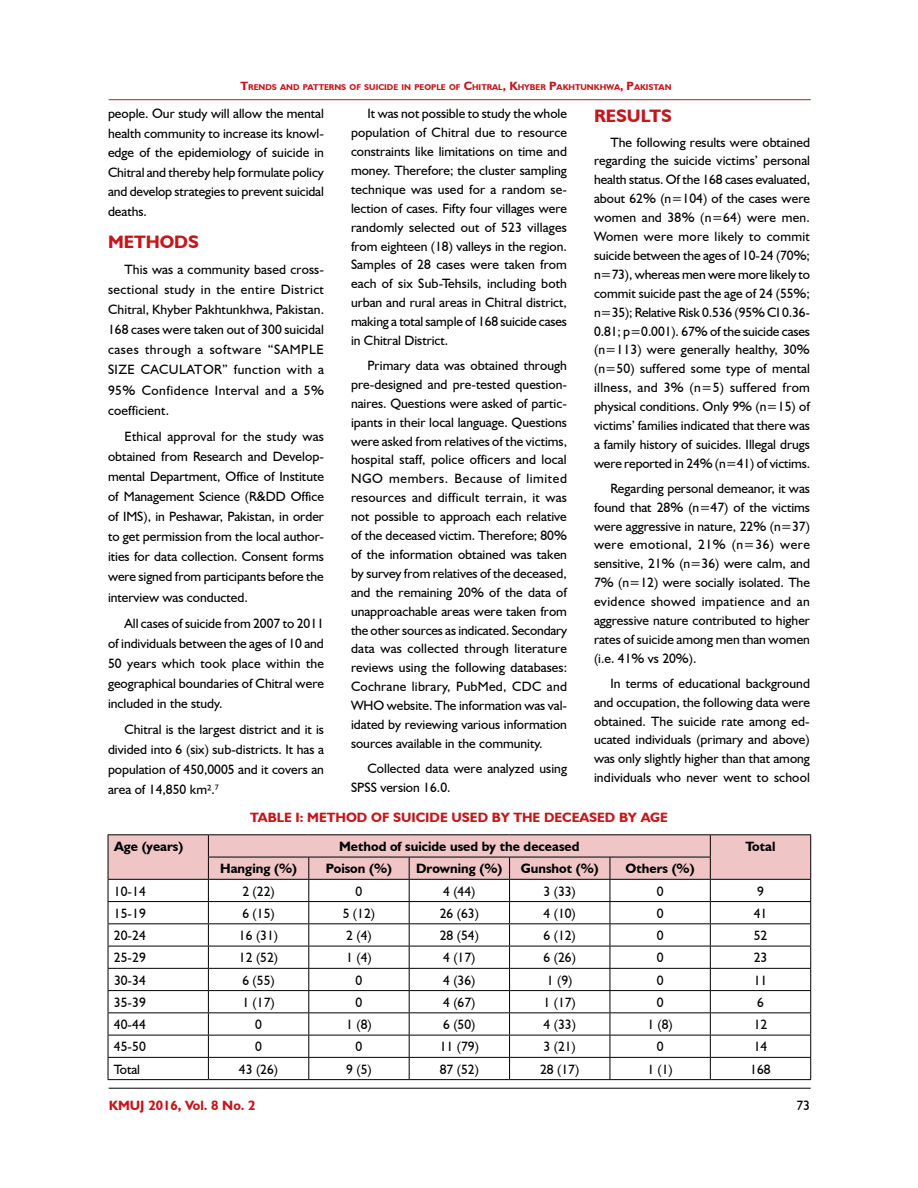
<style>
.page{position:relative;width:918px;height:1188px;background:#fff}
.page>*{position:absolute;margin:0;border:0;box-sizing:border-box;transform-origin:0 0}
.t1{font:700 18px "Humanist 521 BT";color:#c4161c}
.t2{font:13.5px/18.9px "Humanist 521 BT";color:#000;text-align:justify}
.t3{font:700 13.5px "Humanist 521 BT";color:#000}
.t4{font:700 13.5px "Humanist 521 BT";color:#c4161c}
.t5{font:700 8.4px "Humanist 521 BT";color:#c4161c}
.s1{font-size:12px}
</style>
<div class="page">
<hr style="left:109px;top:99px;width:702px;height:1px;background:#c4161c">
<hr style="left:109px;top:1088px;width:702px;height:1px;background:#000">
<hr style="left:108px;top:834px;width:100px;height:1px;background:#000">
<hr style="left:208px;top:834px;width:101px;height:1px;background:#000">
<hr style="left:309px;top:834px;width:100px;height:1px;background:#000">
<hr style="left:409px;top:834px;width:101px;height:1px;background:#000">
<hr style="left:510px;top:834px;width:100px;height:1px;background:#000">
<hr style="left:610px;top:834px;width:100px;height:1px;background:#000">
<hr style="left:710px;top:834px;width:101px;height:1px;background:#000">
<svg style="left:108px;top:835px;width:703px;height:244px"></svg>
<hr style="left:108px;top:1079px;width:100px;height:1px;background:#000">
<hr style="left:208px;top:1079px;width:101px;height:1px;background:#000">
<hr style="left:309px;top:1079px;width:100px;height:1px;background:#000">
<hr style="left:409px;top:1079px;width:101px;height:1px;background:#000">
<hr style="left:510px;top:1079px;width:100px;height:1px;background:#000">
<hr style="left:610px;top:1079px;width:100px;height:1px;background:#000">
<hr style="left:710px;top:1079px;width:101px;height:1px;background:#000">
<p class="t5" style="left:240px;top:82px;width:433px"><span class="s1">T</span>RENDS AND PATTERNS OF SUICIDE IN PEOPLE OF <span class="s1">C</span>HITRAL<span class="s1">, K</span>HYBER <span class="s1">P</span>AKHTUNKHWA<span class="s1">, P</span>AKISTAN</p>
<p class="t2" style="left:108px;top:104px;width:218px;line-height:19.5px">people. Our study will allow the mental health community to increase its knowl&shy;edge of the epidemiology of suicide in Chitral and thereby help formulate policy and develop strategies to prevent suicidal deaths.</p>
<h1 class="t1" style="left:108px;top:231px;width:92px">METHODS</h1>
<p class="t2" style="left:108px;top:259px;width:218px;line-height:20.1px;text-indent:16px">This was a community based cross&shy;sectional study in the entire District Chitral, Khyber Pakhtunkhwa, Pakistan.<br>168 cases were taken out of 300 suicidal cases through a software “SAMPLE SIZE CACULATOR” function with a 95% Confidence Interval and a 5% coefficient.</p>
<p class="t2" style="left:108px;top:426px;width:218px;line-height:20.1px;text-indent:16px">Ethical approval for the study was obtained from Research and Develop&shy;mental Department, Office of Institute of Management Science (R&amp;DD Office of IMS), in Peshawar, Pakistan, in order to get permission from the local author&shy;ities for data collection. Consent forms were signed from participants before the interview was conducted.</p>
<p class="t2" style="left:108px;top:613px;width:218px;line-height:20.1px;text-indent:16px">All cases of suicide from 2007 to 2011 of individuals between the ages of 10 and 50 years which took place within the geographical boundaries of Chitral were included in the study.</p>
<p class="t2" style="left:108px;top:719px;width:218px;line-height:20.1px;text-indent:16px">Chitral is the largest district and it is divided into 6 (six) sub-districts. It has a population of 450,0005 and it covers an area of 14,850 km².<sup>7</sup></p>
<p class="t2" style="left:351px;top:104px;width:218px;text-indent:16px">It was not possible to study the whole population of Chitral due to resource constraints like limitations on time and money. Therefore; the cluster sampling technique was used for a random se&shy;lection of cases. Fifty four villages were randomly selected out of 523 villages from eighteen (18) valleys in the region.<br>Samples of 28 cases were taken from each of six Sub-Tehsils, including both urban and rural areas in Chitral district, making a total sample of 168 suicide cases in Chitral District.</p>
<p class="t2" style="left:351px;top:356px;width:218px;text-indent:16px">Primary data was obtained through pre-designed and pre-tested question&shy;naires. Questions were asked of partic&shy;ipants in their local language. Questions were asked from relatives of the victims, hospital staff, police officers and local NGO members. Because of limited resources and difficult terrain, it was not possible to approach each relative of the deceased victim. Therefore; 80% of the information obtained was taken by survey from relatives of the deceased, and the remaining 20% of the data of unapproachable areas were taken from the other sources as indicated. Secondary data was collected through literature reviews using the following databases:<br>Cochrane library, PubMed, CDC and WHO website. The information was val&shy;idated by reviewing various information sources available in the community.</p>
<p class="t2" style="left:351px;top:759px;width:218px;text-indent:16px">Collected data were analyzed using<br>SPSS version 16.0.</p>
<h1 class="t1" style="left:594px;top:104px;width:79px">RESULTS</h1>
<p class="t2" style="left:594px;top:132px;width:218px;text-indent:16px">The following results were obtained regarding the suicide victims’ personal health status. Of the 168 cases evaluated, about 62% (n=104) of the cases were women and 38% (n=64) were men.<br>Women were more likely to commit suicide between the ages of 10-24 (70%; n=73), whereas men were more likely to commit suicide past the age of 24 (55%; n=35); Relative Risk 0.536 (95% CI 0.36- 0.81; p=0.001). 67% of the suicide cases (n=113) were generally healthy, 30% (n=50) suffered some type of mental illness, and 3% (n=5) suffered from physical conditions. Only 9% (n=15) of victims’ families indicated that there was a family history of suicides. Illegal drugs were reported in 24% (n=41) of victims.</p>
<p class="t2" style="left:594px;top:478px;width:218px;text-indent:16px">Regarding personal demeanor, it was found that 28% (n=47) of the victims were aggressive in nature, 22% (n=37) were emotional, 21% (n=36) were sensitive, 21% (n=36) were calm, and 7% (n=12) were socially isolated. The evidence showed impatience and an aggressive nature contributed to higher rates of suicide among men than women (i.e. 41% vs 20%).</p>
<p class="t2" style="left:594px;top:673px;width:218px;text-indent:16px">In terms of educational background and occupation, the following data were obtained. The suicide rate among ed&shy;ucated individuals (primary and above) was only slightly higher than that among individuals who never went to school</p>
<p class="t4" style="left:250px;top:809px;width:419px">TABLE I: METHOD OF SUICIDE USED BY THE DECEASED BY AGE</p>
<p class="t3" style="left:114px;top:838px;width:71px">Age (years)</p>
<p class="t3" style="left:339px;top:838px;width:242px">Method of suicide used by the deceased</p>
<p class="t3" style="left:746px;top:838px;width:31px">Total</p>
<p class="t3" style="left:220px;top:860px;width:78px">Hanging (%)</p>
<p class="t3" style="left:326px;top:860px;width:68px">Poison (%)</p>
<p class="t3" style="left:416px;top:860px;width:88px">Drowning (%)</p>
<p class="t3" style="left:521px;top:860px;width:79px">Gunshot (%)</p>
<p class="t3" style="left:626px;top:860px;width:71px">Others (%)</p>
<p class="t2" style="left:114px;top:881px;width:33px">10-14</p>
<p class="t2" style="left:242px;top:881px;width:34px">2 (22)</p>
<p class="t2" style="left:356px;top:881px;width:8px">0</p>
<p class="t2" style="left:443px;top:881px;width:34px">4 (44)</p>
<p class="t2" style="left:544px;top:881px;width:34px">3 (33)</p>
<p class="t2" style="left:657px;top:881px;width:8px">0</p>
<p class="t2" style="left:757px;top:881px;width:8px">9</p>
<p class="t2" style="left:114px;top:904px;width:33px">15-19</p>
<p class="t2" style="left:242px;top:904px;width:34px">6 (15)</p>
<p class="t2" style="left:343px;top:904px;width:34px">5 (12)</p>
<p class="t2" style="left:440px;top:904px;width:41px">26 (63)</p>
<p class="t2" style="left:544px;top:904px;width:34px">4 (10)</p>
<p class="t2" style="left:657px;top:904px;width:8px">0</p>
<p class="t2" style="left:754px;top:904px;width:15px">41</p>
<p class="t2" style="left:114px;top:926px;width:33px">20-24</p>
<p class="t2" style="left:239px;top:926px;width:41px">16 (31)</p>
<p class="t2" style="left:346px;top:926px;width:27px">2 (4)</p>
<p class="t2" style="left:440px;top:926px;width:41px">28 (54)</p>
<p class="t2" style="left:544px;top:926px;width:34px">6 (12)</p>
<p class="t2" style="left:657px;top:926px;width:8px">0</p>
<p class="t2" style="left:754px;top:926px;width:15px">52</p>
<p class="t2" style="left:114px;top:948px;width:33px">25-29</p>
<p class="t2" style="left:239px;top:948px;width:41px">12 (52)</p>
<p class="t2" style="left:346px;top:948px;width:27px">1 (4)</p>
<p class="t2" style="left:443px;top:948px;width:34px">4 (17)</p>
<p class="t2" style="left:544px;top:948px;width:34px">6 (26)</p>
<p class="t2" style="left:657px;top:948px;width:8px">0</p>
<p class="t2" style="left:754px;top:948px;width:15px">23</p>
<p class="t2" style="left:114px;top:970px;width:33px">30-34</p>
<p class="t2" style="left:242px;top:970px;width:34px">6 (55)</p>
<p class="t2" style="left:356px;top:970px;width:8px">0</p>
<p class="t2" style="left:443px;top:970px;width:34px">4 (36)</p>
<p class="t2" style="left:547px;top:970px;width:27px">1 (9)</p>
<p class="t2" style="left:657px;top:970px;width:8px">0</p>
<p class="t2" style="left:754px;top:970px;width:15px">11</p>
<p class="t2" style="left:114px;top:993px;width:33px">35-39</p>
<p class="t2" style="left:242px;top:993px;width:34px">1 (17)</p>
<p class="t2" style="left:356px;top:993px;width:8px">0</p>
<p class="t2" style="left:443px;top:993px;width:34px">4 (67)</p>
<p class="t2" style="left:544px;top:993px;width:34px">1 (17)</p>
<p class="t2" style="left:657px;top:993px;width:8px">0</p>
<p class="t2" style="left:757px;top:993px;width:8px">6</p>
<p class="t2" style="left:114px;top:1015px;width:33px">40-44</p>
<p class="t2" style="left:255px;top:1015px;width:8px">0</p>
<p class="t2" style="left:346px;top:1015px;width:27px">1 (8)</p>
<p class="t2" style="left:443px;top:1015px;width:34px">6 (50)</p>
<p class="t2" style="left:544px;top:1015px;width:34px">4 (33)</p>
<p class="t2" style="left:647px;top:1015px;width:27px">1 (8)</p>
<p class="t2" style="left:754px;top:1015px;width:15px">12</p>
<p class="t2" style="left:114px;top:1037px;width:33px">45-50</p>
<p class="t2" style="left:255px;top:1037px;width:8px">0</p>
<p class="t2" style="left:356px;top:1037px;width:8px">0</p>
<p class="t2" style="left:440px;top:1037px;width:41px">11 (79)</p>
<p class="t2" style="left:544px;top:1037px;width:34px">3 (21)</p>
<p class="t2" style="left:657px;top:1037px;width:8px">0</p>
<p class="t2" style="left:754px;top:1037px;width:15px">14</p>
<p class="t2" style="left:114px;top:1059px;width:28px">Total</p>
<p class="t2" style="left:239px;top:1059px;width:41px">43 (26)</p>
<p class="t2" style="left:346px;top:1059px;width:27px">9 (5)</p>
<p class="t2" style="left:440px;top:1059px;width:41px">87 (52)</p>
<p class="t2" style="left:540px;top:1059px;width:41px">28 (17)</p>
<p class="t2" style="left:647px;top:1059px;width:27px">1 (1)</p>
<p class="t2" style="left:750px;top:1059px;width:22px">168</p>
<p class="t4" style="left:109px;top:1097px;width:148px">KMUJ 2016, Vol. 8 No. 2</p>
<p class="t2" style="left:796px;top:1095px;width:15px">73</p>
</div>
